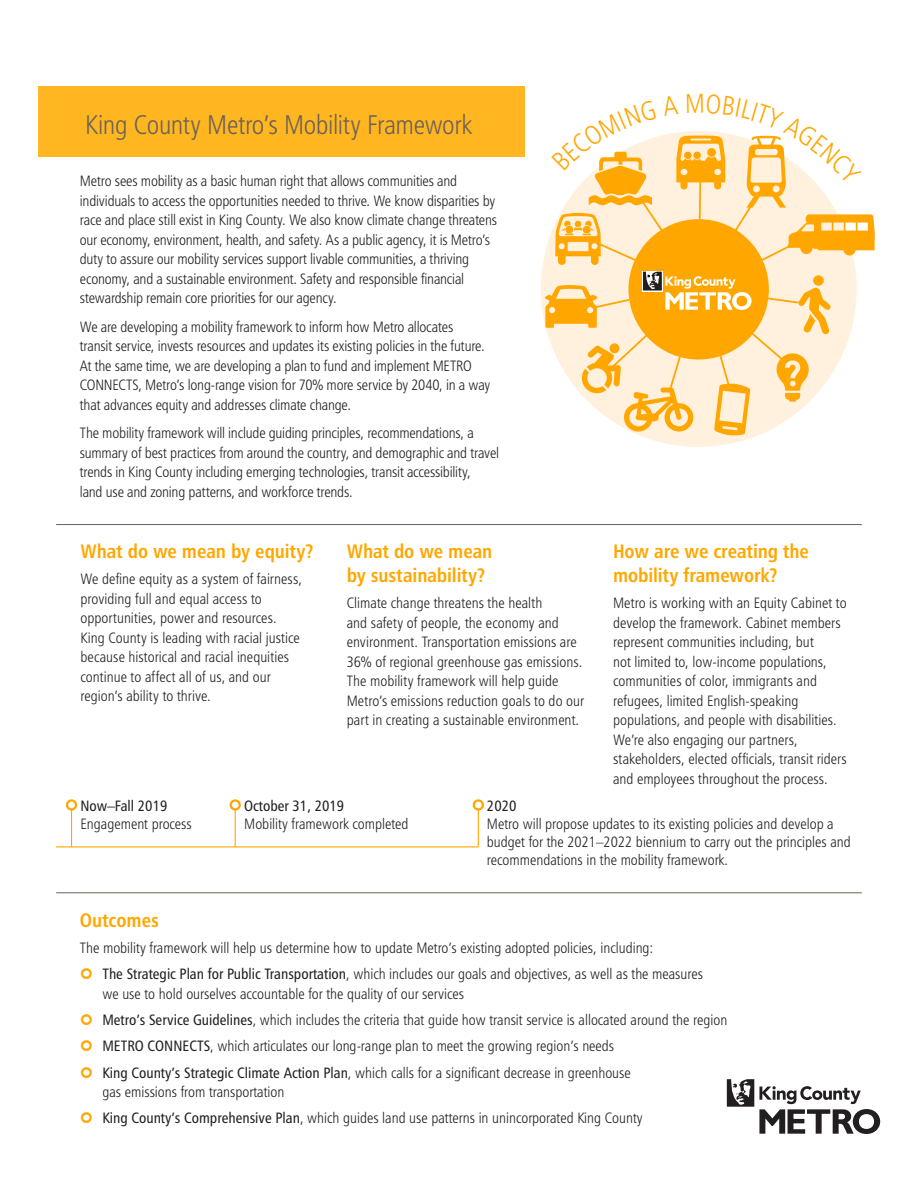
<style>
.page{position:relative;width:918px;height:1188px;background:#fff}
.page>*{position:absolute;margin:0;border:0;box-sizing:border-box;transform-origin:0 0}
.t1{font:27px "Humanist 777 BT Light Condensed B";letter-spacing:-.01em;color:#6b6159}
.t2{font:19.5px/24px "Humanist 777 BT Bold Condensed B";color:#ffa700}
.t3{font:15px/19.5px "Humanist 777 BT Light Condensed B";color:#231f20}
.t4{font:15px "Humanist 777 BT Roman Condensed B";color:#231f20}
.s1{font-family:"Humanist 777 BT Roman Condensed B"}
</style>
<div class="page">
<hr style="left:56px;top:524px;width:806px;height:1px;background:#6b6159">
<hr style="left:56px;top:846px;width:422px;height:1px;background:#ffa700">
<hr style="left:71px;top:809px;width:1px;height:38px;background:#ffa700">
<div style="left:66px;top:799px;width:11px;height:12px;border:2px solid #ffa700;border-radius:50%"></div>
<hr style="left:235px;top:809px;width:1px;height:38px;background:#ffa700">
<div style="left:230px;top:799px;width:11px;height:12px;border:2px solid #ffa700;border-radius:50%"></div>
<hr style="left:478px;top:809px;width:1px;height:38px;background:#ffa700">
<div style="left:473px;top:799px;width:11px;height:12px;border:2px solid #ffa700;border-radius:50%"></div>
<hr style="left:56px;top:892px;width:806px;height:1px;background:#6b6159">
<svg style="left:727px;top:1079px;width:153px;height:55px"></svg>
<div style="left:38px;top:86px;width:487px;height:71px;background:#ffb620"></div>
<div style="left:541px;top:131px;width:316px;height:316px;background:#fff1dd;border-radius:50%"></div>
<div style="left:628px;top:219px;width:141px;height:141px;background:#ffa700;border-radius:50%"></div>
<svg style="left:642px;top:271px;width:21px;height:1px"></svg>
<svg style="left:545px;top:272px;width:286px;height:164px"></svg>
<svg style="left:552px;top:131px;width:323px;height:134px"></svg>
<p class="t1" style="left:85px;top:108px;width:389px">King County Metro’s Mobility Framework</p>
<p class="t3" style="left:80px;top:171px;width:419px">Metro sees mobility as a basic human right that allows communities and individuals to access the opportunities needed to thrive. We know disparities by race and place still exist in King County. We also know climate change threatens our economy, environment, health, and safety. As a public agency, it is Metro’s duty to assure our mobility services support livable communities, a thriving economy, and a sustainable environment. Safety and responsible financial stewardship remain core priorities for our agency.</p>
<p class="t3" style="left:80px;top:317px;width:412px">We are developing a mobility framework to inform how Metro allocates<br>transit service, invests resources and updates its existing policies in the future.<br>At the same time, we are developing a plan to fund and implement METRO CONNECTS, Metro’s long-range vision for 70% more service by 2040, in a way that advances equity and addresses climate change.</p>
<p class="t3" style="left:80px;top:423px;width:421px">The mobility framework will include guiding principles, recommendations, a summary of best practices from around the country, and demographic and travel trends in King County including emerging technologies, transit accessibility,<br>land use and zoning patterns, and workforce trends.</p>
<p class="t2" style="left:80px;top:539px;width:235px">What do we mean by equity?</p>
<p class="t3" style="left:80px;top:569px;width:223px">We define equity as a system of fairness, providing full and equal access to opportunities, power and resources.<br>King County is leading with racial justice because historical and racial inequities continue to affect all of us, and our region’s ability to thrive.</p>
<p class="t2" style="left:347px;top:539px;width:147px">What do we mean by sustainability?</p>
<p class="t3" style="left:347px;top:593px;width:239px">Climate change threatens the health<br>and safety of people, the economy and environment. Transportation emissions are 36% of regional greenhouse gas emissions.<br>The mobility framework will help guide Metro’s emissions reduction goals to do our part in creating a sustainable environment.</p>
<p class="t2" style="left:613px;top:539px;width:197px">How are we creating the mobility framework?</p>
<p class="t3" style="left:613px;top:593px;width:235px">Metro is working with an Equity Cabinet to develop the framework. Cabinet members represent communities including, but<br>not limited to, low-income populations, communities of color, immigrants and refugees, limited English-speaking populations, and people with disabilities.<br>We’re also engaging our partners, stakeholders, elected officials, transit riders and employees throughout the process.</p>
<p class="t4" style="left:80px;top:797px;width:88px">Now–Fall 2019</p>
<p class="t3" style="left:80px;top:814px;width:113px">Engagement process</p>
<p class="t3" style="left:244px;top:797px;width:166px;line-height:18px"><span class="s1">October 31, 2019<br></span>Mobility framework completed</p>
<p class="t3" style="left:487px;top:797px;width:365px;line-height:18px"><span class="s1">2020<br></span>Metro will propose updates to its existing policies and develop a budget for the 2021–2022 biennium to carry out the principles and recommendations in the mobility framework.</p>
<p class="t2" style="left:80px;top:908px;width:81px">Outcomes</p>
<p class="t3" style="left:80px;top:938px;width:575px">The mobility framework will help us determine how to update Metro’s existing adopted policies, including:</p>
<p class="t3" style="left:102px;top:964px;width:602px"><span class="s1">The Strategic Plan for Public Transportation</span>, which includes our goals and objectives, as well as the measures we use to hold ourselves accountable for the quality of our services</p>
<p class="t3" style="left:102px;top:1010px;width:626px"><span class="s1">Metro’s Service Guidelines</span>, which includes the criteria that guide how transit service is allocated around the region</p>
<p class="t3" style="left:102px;top:1036px;width:513px"><span class="s1">METRO CONNECTS</span>, which articulates our long-range plan to meet the growing region’s needs</p>
<p class="t3" style="left:102px;top:1062px;width:530px"><span class="s1">King County’s Strategic Climate Action Plan</span>, which calls for a significant decrease in greenhouse gas emissions from transportation</p>
<p class="t3" style="left:102px;top:1108px;width:542px"><span class="s1">King County’s Comprehensive Plan</span>, which guides land use patterns in unincorporated King County</p>
</div>
